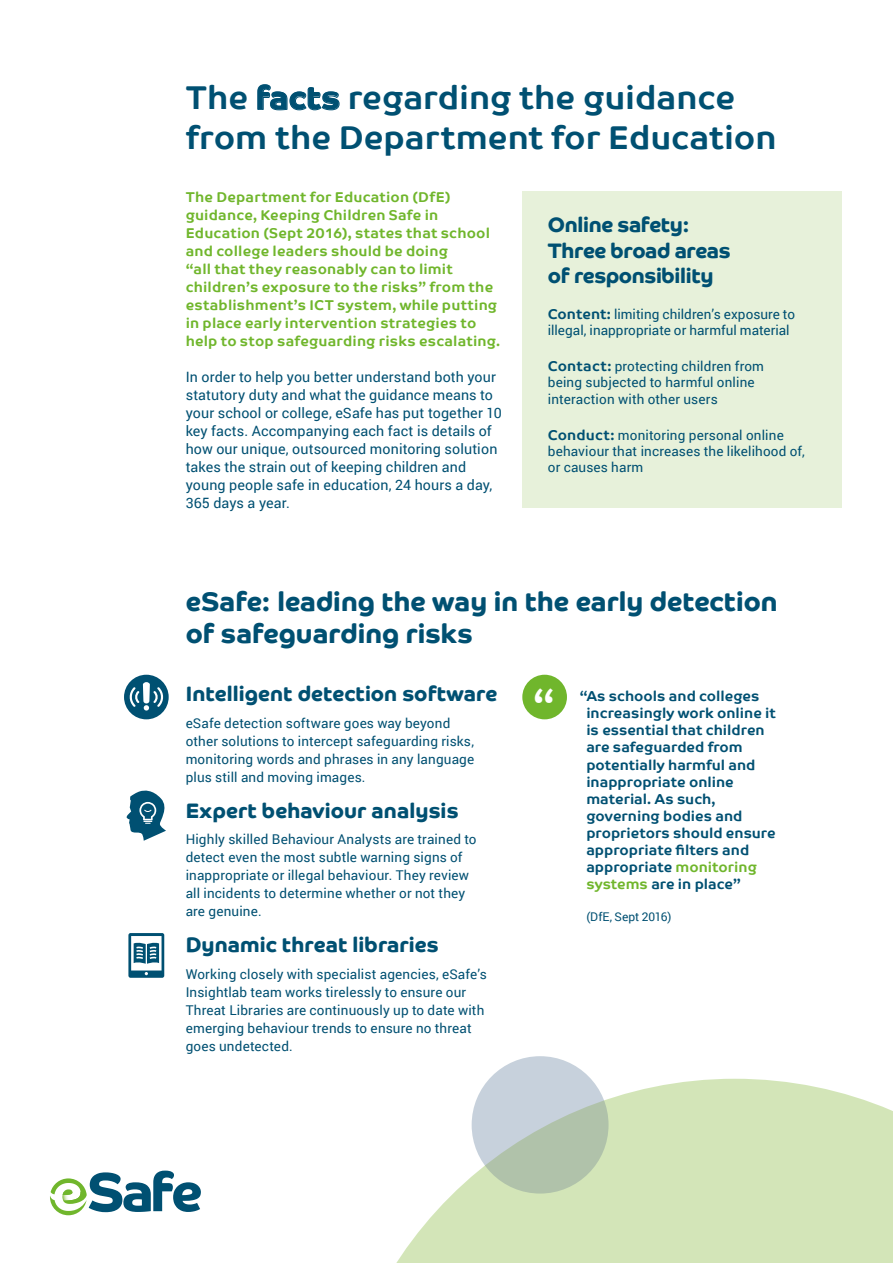
<style>
.page{position:relative;width:893px;height:1263px;background:#fff}
.page>*{position:absolute;margin:0;border:0;box-sizing:border-box;transform-origin:0 0}
.t1{font:39px "Co Text Bd";color:#fff}
.t2{font:33px/39.6px "Co Text Bd";color:#005072}
.t3{font:27px/32.4px "Co Headline Bd";letter-spacing:.005em;color:#005072}
.t4{font:21px/25.2px "Co Headline Bd";color:#005072}
.t5{font:14.25px/18px "Co Text Bd";letter-spacing:.015em;color:#70b62c}
.t6{font:14.25px/18px "Roboto";letter-spacing:.01em;color:#005072}
.t7{font:14.25px/17.1px "Co Text Bd";color:#005072}
.t8{font:13.5px/18px "Roboto";letter-spacing:.01em;color:#005072}
.t9{font:12px "Roboto";letter-spacing:-.005em;color:#005072}
.s1{font-family:"Co Headline Bd"}
.s2{font-family:"Co Text Bd";font-size:14.25px}
.s3{color:#70b62c}
</style>
<div class="page">
<svg style="left:50px;top:1170px;width:151px;height:45px"></svg>
<div style="left:522px;top:191px;width:320px;height:317px;background:#e7f1da"></div>
<div style="left:522px;top:675px;width:45px;height:44px;background:#70b62c;border-radius:50%"></div>
<div style="left:124px;top:675px;width:45px;height:44px;background:#005072;border-radius:50%"></div>
<svg style="left:128px;top:682px;width:36px;height:28px"></svg>
<svg style="left:126px;top:790px;width:40px;height:51px"></svg>
<svg style="left:128px;top:933px;width:36px;height:45px"></svg>
<svg style="left:258px;top:85px;width:81px;height:25px"></svg>
<svg style="left:396px;top:1079px;width:497px;height:184px;fill:#d3e5b8"></svg>
<svg style="left:883px;top:1167px;width:10px;height:96px"></svg>
<svg style="left:472px;top:1056px;width:137px;height:137px;background:#bccac5"></svg>
<h2 class="t2" style="left:186px;top:78px;width:592px">The <span class="s1">facts</span> regarding the guidance from the Department for Education</h2>
<p class="t5" style="left:186px;top:188px;width:316px">The Department for Education (DfE) guidance, Keeping Children Safe in Education (Sept 2016), states that school and college leaders should be doing<br>“all that they reasonably can to limit children’s exposure to the risks” from the establishment’s ICT system, while putting in place early intervention strategies to help to stop safeguarding risks escalating.</p>
<p class="t6" style="left:186px;top:367px;width:318px">In order to help you better understand both your statutory duty and what the guidance means to your school or college, eSafe has put together 10 key facts. Accompanying each fact is details of how our unique, outsourced monitoring solution takes the strain out of keeping children and young people safe in education, 24 hours a day, 365 days a year.</p>
<h3 class="t4" style="left:548px;top:213px;width:184px">Online safety:<br>Three broad areas of responsibility</h3>
<p class="t8" style="left:548px;top:305px;width:249px;line-height:16.2px"><span class="s2">Content:</span> limiting children’s exposure to illegal, inappropriate or harmful material</p>
<p class="t8" style="left:548px;top:358px;width:218px;line-height:16.2px"><span class="s2">Contact:</span> protecting children from being subjected to harmful online interaction with other users</p>
<p class="t8" style="left:548px;top:426px;width:258px;line-height:16.2px"><span class="s2">Conduct:</span> monitoring personal online behaviour that increases the likelihood of, or causes harm</p>
<h3 class="t3" style="left:186px;top:585px;width:593px">eSafe: leading the way in the early detection of safeguarding risks</h3>
<h3 class="t4" style="left:186px;top:681px;width:313px">Intelligent detection software</h3>
<p class="t8" style="left:186px;top:713px;width:290px">eSafe detection software goes way beyond other solutions to intercept safeguarding risks, monitoring words and phrases in any language plus still and moving images.</p>
<h3 class="t4" style="left:186px;top:798px;width:274px">Expert behaviour analysis</h3>
<p class="t8" style="left:186px;top:830px;width:292px">Highly skilled Behaviour Analysts are trained to detect even the most subtle warning signs of inappropriate or illegal behaviour. They review all incidents to determine whether or not they are genuine.</p>
<h3 class="t4" style="left:186px;top:932px;width:254px">Dynamic threat libraries</h3>
<p class="t8" style="left:186px;top:964px;width:303px">Working closely with specialist agencies, eSafe’s Insightlab team works tirelessly to ensure our Threat Libraries are continuously up to date with emerging behaviour trends to ensure no threat goes undetected.</p>
<h1 class="t1" style="left:533px;top:679px;width:23px">“</h1>
<p class="t7" style="left:586px;top:688px;width:191px;text-indent:-7px">“As schools and colleges increasingly work online it is essential that children are safeguarded from potentially harmful and inappropriate online material. As such, governing bodies and proprietors should ensure appropriate filters and appropriate <span class="s3">monitoring systems</span> are in place”</p>
<p class="t9" style="left:586px;top:908px;width:87px">(DfE, Sept 2016)</p>
</div>
